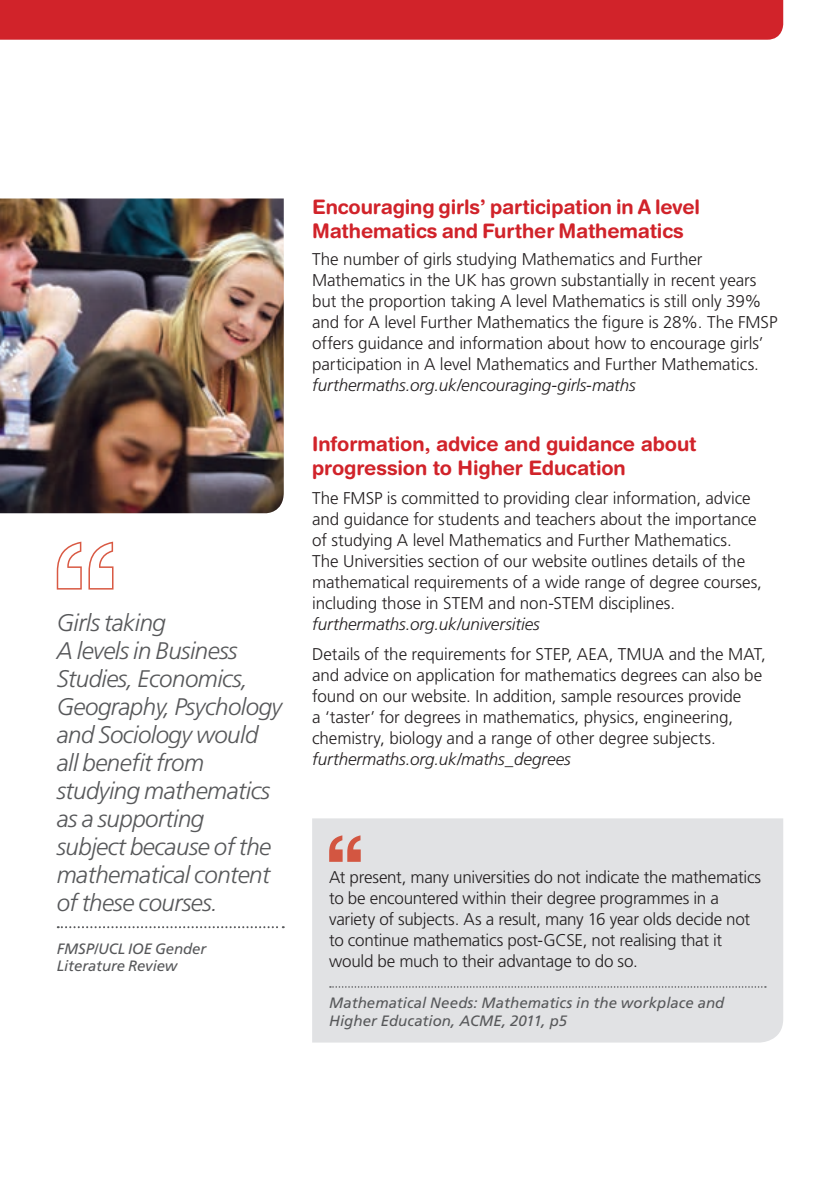
<style>
.page{position:relative;width:840px;height:1191px;background:#fff}
.page>*{position:absolute;margin:0;border:0;box-sizing:border-box;transform-origin:0 0}
.t1{font:italic 300 24px/28px "Frutiger";letter-spacing:-.02em;color:#57585a}
.t2{font:700 20px/24px "Helvetica Rounded";letter-spacing:-.005em;color:#d1232a}
.t3{font:300 17px/21px "Frutiger";letter-spacing:-.005em;color:#231f20}
.t4{font:italic 300 17px "Frutiger";letter-spacing:-.005em;color:#231f20}
.t5{font:italic 15px/17px "Frutiger";color:#57585a}
</style>
<div class="page">
<div style="left:0;top:0;width:782px;height:40px;background:#d1232a"></div>
<img style="left:0;top:198px;width:283px;height:315px">
<svg style="left:58px;top:926px;width:225px;height:2px"></svg>
<svg style="left:57px;top:541px;width:56px;height:48px"></svg>
<div style="left:312px;top:818px;width:470px;height:224px;background:#e1e2e4"></div>
<svg style="left:330px;top:986px;width:435px;height:1px"></svg>
<svg style="left:329px;top:835px;width:31px;height:27px"></svg>
<h1 class="t1" style="left:57px;top:608px;width:227px">Girls taking<br>A levels in Business<br>Studies, Economics,<br>Geography, Psychology and Sociology would all benefit from studying mathematics as a supporting<br>subject because of the mathematical content of these courses.</h1>
<p class="t5" style="left:57px;top:940px;width:151px">FMSP/UCL IOE Gender<br>Literature Review</p>
<p class="t2" style="left:312px;top:195px;width:389px">Encouraging girls’ participation in A level<br>Mathematics and Further Mathematics</p>
<p class="t3" style="left:312px;top:248px;width:466px">The number of girls studying Mathematics and Further Mathematics in the UK has grown substantially in recent years but the proportion taking A level Mathematics is still only 39% and for A level Further Mathematics the figure is 28%. The FMSP offers guidance and information about how to encourage girls’ participation in A level Mathematics and Further Mathematics.</p>
<p class="t4" style="left:312px;top:375px;width:325px">furthermaths.org.uk/encouraging-girls-maths</p>
<p class="t2" style="left:312px;top:431px;width:385px">Information, advice and guidance about progression to Higher Education</p>
<p class="t3" style="left:312px;top:488px;width:451px">The FMSP is committed to providing clear information, advice and guidance for students and teachers about the importance of studying A level Mathematics and Further Mathematics.<br>The Universities section of our website outlines details of the mathematical requirements of a wide range of degree courses, including those in STEM and non-STEM disciplines.</p>
<p class="t4" style="left:312px;top:615px;width:229px">furthermaths.org.uk/universities</p>
<p class="t3" style="left:312px;top:643px;width:455px">Details of the requirements for STEP, AEA, TMUA and the MAT, and advice on application for mathematics degrees can also be found on our website. In addition, sample resources provide<br>a ‘taster’ for degrees in mathematics, physics, engineering, chemistry, biology and a range of other degree subjects.</p>
<p class="t4" style="left:312px;top:749px;width:260px">furthermaths.org.uk/maths_degrees</p>
<p class="t3" style="left:329px;top:866px;width:433px">At present, many universities do not indicate the mathematics to be encountered within their degree programmes in a variety of subjects. As a result, many 16 year olds decide not to continue mathematics post-GCSE, not realising that it would be much to their advantage to do so.</p>
<p class="t5" style="left:329px;top:993px;width:396px;line-height:18px">Mathematical Needs: Mathematics in the workplace and<br>Higher Education, ACME, 2011, p5</p>
</div>
